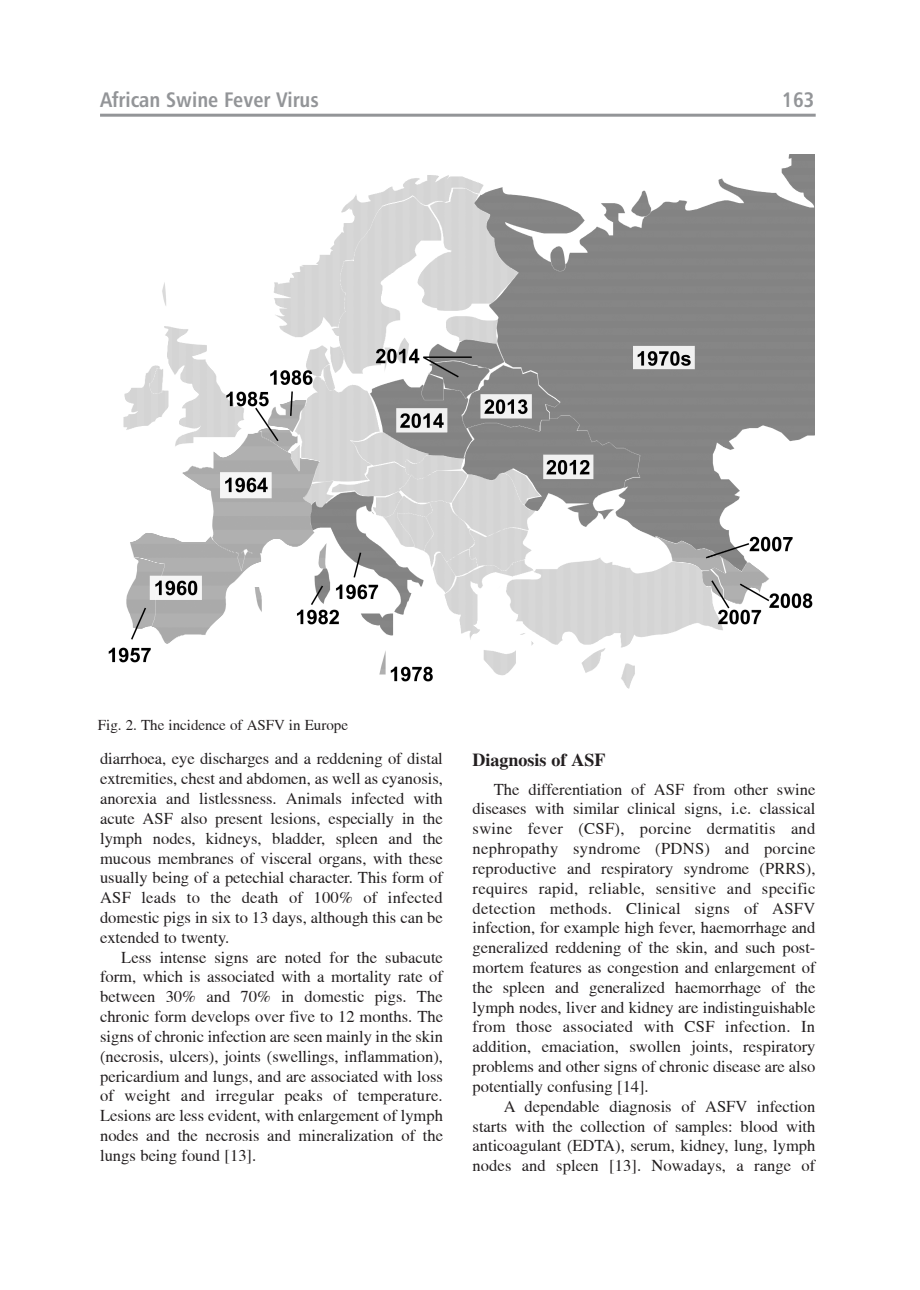
<style>
.page{position:relative;width:920px;height:1290px;background:#fff}
.page>*{position:absolute;margin:0;border:0;box-sizing:border-box;transform-origin:0 0}
.t1{font:21px "Humnst 777 Cn PL Bold A";color:#939598}
.t2{font:700 18px "Toronto";color:#231f20}
.t3{font:16.5px/19.8px "Toronto";color:#231f20;text-align:justify}
.t4{font:15px "Toronto";color:#231f20}
</style>
<div class="page">
<hr style="left:100px;top:114px;width:716px;height:3px;background:#939598">
<img style="left:108px;top:154px;width:706px;height:535px">
<p class="t1" style="left:100px;top:88px;width:220px">African Swine Fever Virus</p>
<p class="t1" style="left:782px;top:88px;width:34px">163</p>
<p class="t4" style="left:98px;top:716px;width:252px">Fig. 2. The incidence of ASFV in Europe</p>
<p class="t3" style="left:100px;top:749px;width:344px">diarrhoea, eye discharges and a reddening of distal extremities, chest and abdomen, as well as cyanosis, anorexia and listlessness. Animals infected with acute ASF also present lesions, especially in the lymph nodes, kidneys, bladder, spleen and the mucous membranes of visceral organs, with these usually being of a petechial character. This form of ASF leads to the death of 100% of infected domestic pigs in six to 13 days, although this can be extended to twenty.</p>
<p class="t3" style="left:100px;top:947px;width:344px;text-indent:21px">Less intense signs are noted for the subacute form, which is associated with a mortality rate of between 30% and 70% in domestic pigs. The chronic form develops over five to 12 months. The signs of chronic infection are seen mainly in the skin (necrosis, ulcers), joints (swellings, inflammation), pericardium and lungs, and are associated with loss of weight and irregular peaks of temperature.<br>Lesions are less evident, with enlargement of lymph nodes and the necrosis and mineralization of the lungs being found [13].</p>
<p class="t2" style="left:473px;top:749px;width:134px">Diagnosis of ASF</p>
<p class="t3" style="left:473px;top:779px;width:344px;text-indent:21px">The differentiation of ASF from other swine diseases with similar clinical signs, i.e. classical swine fever (CSF), porcine dermatitis and nephropathy syndrome (PDNS) and porcine reproductive and respiratory syndrome (PRRS), requires rapid, reliable, sensitive and specific detection methods. Clinical signs of ASFV infection, for example high fever, haemorrhage and generalized reddening of the skin, and such post&shy;mortem features as congestion and enlargement of the spleen and generalized haemorrhage of the lymph nodes, liver and kidney are indistinguishable from those associated with CSF infection. In addition, emaciation, swollen joints, respiratory problems and other signs of chronic disease are also potentially confusing [14].</p>
<p class="t3" style="left:473px;top:1096px;width:344px;text-indent:31px">A dependable diagnosis of ASFV infection starts with the collection of samples: blood with anticoagulant (EDTA), serum, kidney, lung, lymph nodes and spleen [13]. Nowadays, a range of</p>
</div>
